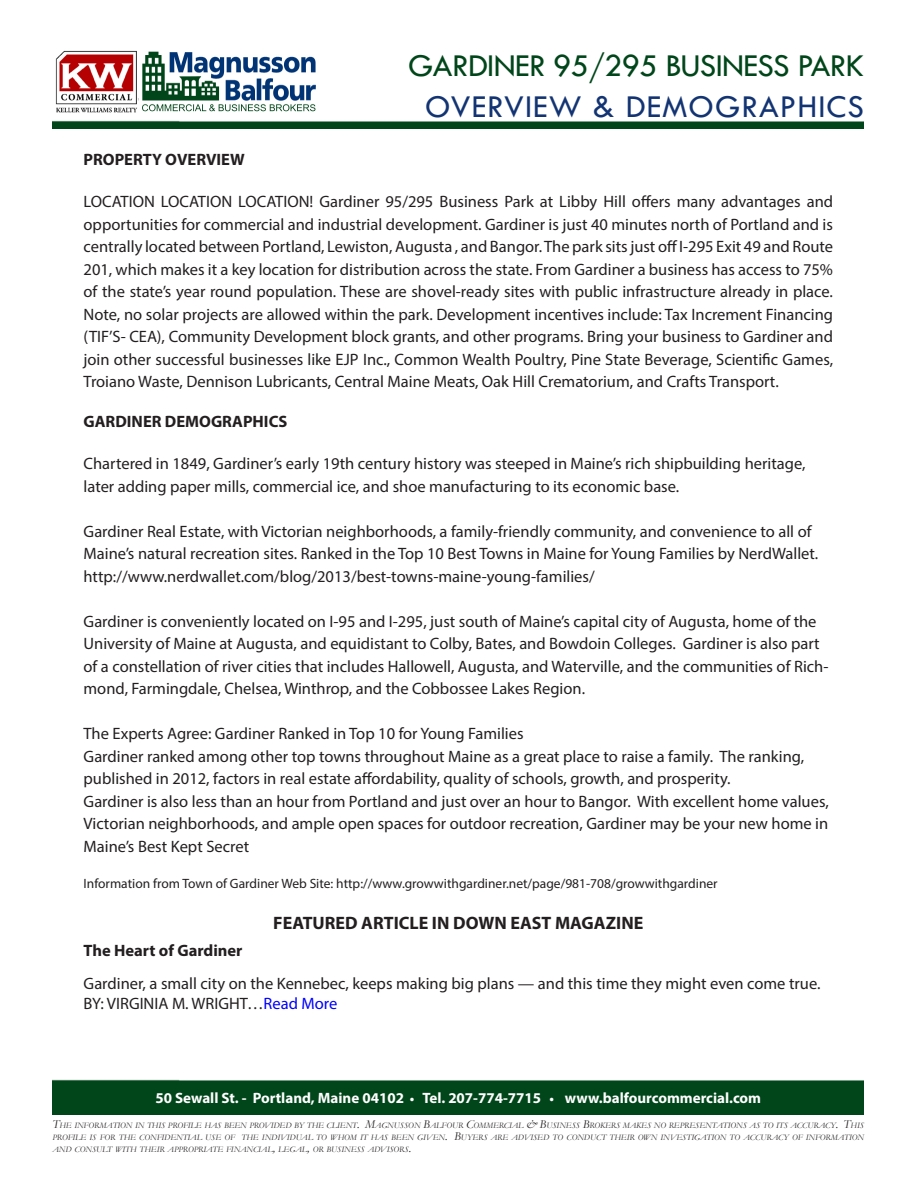
<style>
.page{position:relative;width:918px;height:1188px;background:#fff}
.page>*{position:absolute;margin:0;border:0;box-sizing:border-box;transform-origin:0 0}
.t1{font:33px "Tw Cen";letter-spacing:-.02em;color:#00461a}
.t2{font:33px "Tw Cen";letter-spacing:.03em;color:#133473}
.t3{font:700 18px "Myriad Pro";color:#231f20}
.t4{font:16.5px/22.5px "Myriad Pro";color:#231f20}
.t5{font:700 16.5px "Myriad Pro";color:#231f20}
.t6{font:700 15px "Myriad Pro";color:#fff}
.t7{font:13.5px "Myriad Pro";color:#231f20}
.t8{font:italic 8.4px/12px "Garamond";color:#231f20;text-align:justify}
.s1{color:#00f}
.s2{font-size:13.5px}
.s3{font-size:12px}
</style>
<div class="page">
<div style="left:52px;top:1079px;width:812px;height:36px;background:#01461a"></div>
<img style="left:52px;top:120px;width:812px;height:9px">
<img style="left:55px;top:50px;width:84px;height:63px">
<img style="left:142px;top:51px;width:174px;height:61px">
<p class="t1" style="left:408px;top:46px;width:457px">GARDINER 95/295 BUSINESS PARK</p>
<p class="t2" style="left:425px;top:86px;width:440px">OVERVIEW &amp; DEMOGRAPHICS</p>
<p class="t5" style="left:84px;top:149px;width:163px">PROPERTY OVERVIEW</p>
<p class="t4" style="left:84px;top:190px;width:751px;text-align:justify">LOCATION LOCATION LOCATION! Gardiner 95/295 Business Park at Libby Hill offers many advantages and opportunities for commercial and industrial development. Gardiner is just 40 minutes north of Portland and is centrally located between Portland, Lewiston, Augusta , and Bangor. The park sits just off I-295 Exit 49 and Route 201, which makes it a key location for distribution across the state. From Gardiner a business has access to 75% of the state’s year round population. These are shovel-ready sites with public infrastructure already in place.<br>Note, no solar projects are allowed within the park. Development incentives include: Tax Increment Financing (TIF’S- CEA), Community Development block grants, and other programs. Bring your business to Gardiner and join other successful businesses like EJP Inc., Common Wealth Poultry, Pine State Beverage, Scientific Games, Troiano Waste, Dennison Lubricants, Central Maine Meats, Oak Hill Crematorium, and Crafts Transport.</p>
<p class="t5" style="left:84px;top:411px;width:205px">GARDINER DEMOGRAPHICS</p>
<p class="t4" style="left:84px;top:452px;width:723px">Chartered in 1849, Gardiner’s early 19th century history was steeped in Maine’s rich shipbuilding heritage, later adding paper mills, commercial ice, and shoe manufacturing to its economic base.</p>
<p class="t4" style="left:84px;top:520px;width:736px">Gardiner Real Estate, with Victorian neighborhoods, a family-friendly community, and convenience to all of<br>Maine’s natural recreation sites. Ranked in the Top 10 Best Towns in Maine for Young Families by NerdWallet. http://www.nerdwallet.com/blog/2013/best-towns-maine-young-families/</p>
<p class="t4" style="left:84px;top:610px;width:746px">Gardiner is conveniently located on I-95 and I-295, just south of Maine’s capital city of Augusta, home of the University of Maine at Augusta, and equidistant to Colby, Bates, and Bowdoin Colleges. Gardiner is also part of a constellation of river cities that includes Hallowell, Augusta, and Waterville, and the communities of Rich&shy;mond, Farmingdale, Chelsea, Winthrop, and the Cobbossee Lakes Region.</p>
<p class="t4" style="left:84px;top:722px;width:442px">The Experts Agree: Gardiner Ranked in Top 10 for Young Families</p>
<p class="t4" style="left:84px;top:745px;width:722px">Gardiner ranked among other top towns throughout Maine as a great place to raise a family. The ranking, published in 2012, factors in real estate affordability, quality of schools, growth, and prosperity.</p>
<p class="t4" style="left:84px;top:790px;width:747px;text-align:justify">Gardiner is also less than an hour from Portland and just over an hour to Bangor. With excellent home values, Victorian neighborhoods, and ample open spaces for outdoor recreation, Gardiner may be your new home in Maine’s Best Kept Secret</p>
<p class="t7" style="left:84px;top:875px;width:636px">Information from Town of Gardiner Web Site: http://www.growwithgardiner.net/page/981-708/growwithgardiner</p>
<p class="t3" style="left:273px;top:911px;width:372px">FEATURED ARTICLE IN DOWN EAST MAGAZINE</p>
<p class="t5" style="left:84px;top:940px;width:161px">The Heart of Gardiner</p>
<p class="t4" style="left:84px;top:974px;width:738px;line-height:19.8px">Gardiner, a small city on the Kennebec, keeps making big plans — and this time they might even come true.<br>BY: VIRGINIA M. WRIGHT…<span class="s1">Read More</span></p>
<p class="t6" style="left:155px;top:1088px;width:607px">50 Sewall St. - Portland, Maine 04102 <span class="s2">•</span> Tel. 207-774-7715 <span class="s2">•</span> www.balfourcommercial.com</p>
<p class="t8" style="left:52px;top:1119px;width:813px"><span class="s3">T</span>HE INFORMATION IN THIS PROFILE HAS BEEN PROVIDED BY THE CLIENT<span class="s3">. M</span>AGNUSSON <span class="s3">B</span>ALFOUR <span class="s3">C</span>OMMERCIAL <span class="s3">&amp; B</span>USINESS <span class="s3">B</span>ROKERS MAKES NO REPRESENTATIONS AS TO ITS ACCURACY<span class="s3">. T</span>HIS PROFILE IS FOR THE CONFIDENTIAL USE OF THE INDIVIDUAL TO WHOM IT HAS BEEN GIVEN<span class="s3">. B</span>UYERS ARE ADVISED TO CONDUCT THEIR OWN INVESTIGATION TO ACCURACY OF INFORMATION AND CONSULT WITH THEIR APPROPRIATE FINANCIAL<span class="s3">,</span> LEGAL<span class="s3">,</span> OR BUSINESS ADVISORS<span class="s3">.</span></p>
</div>
